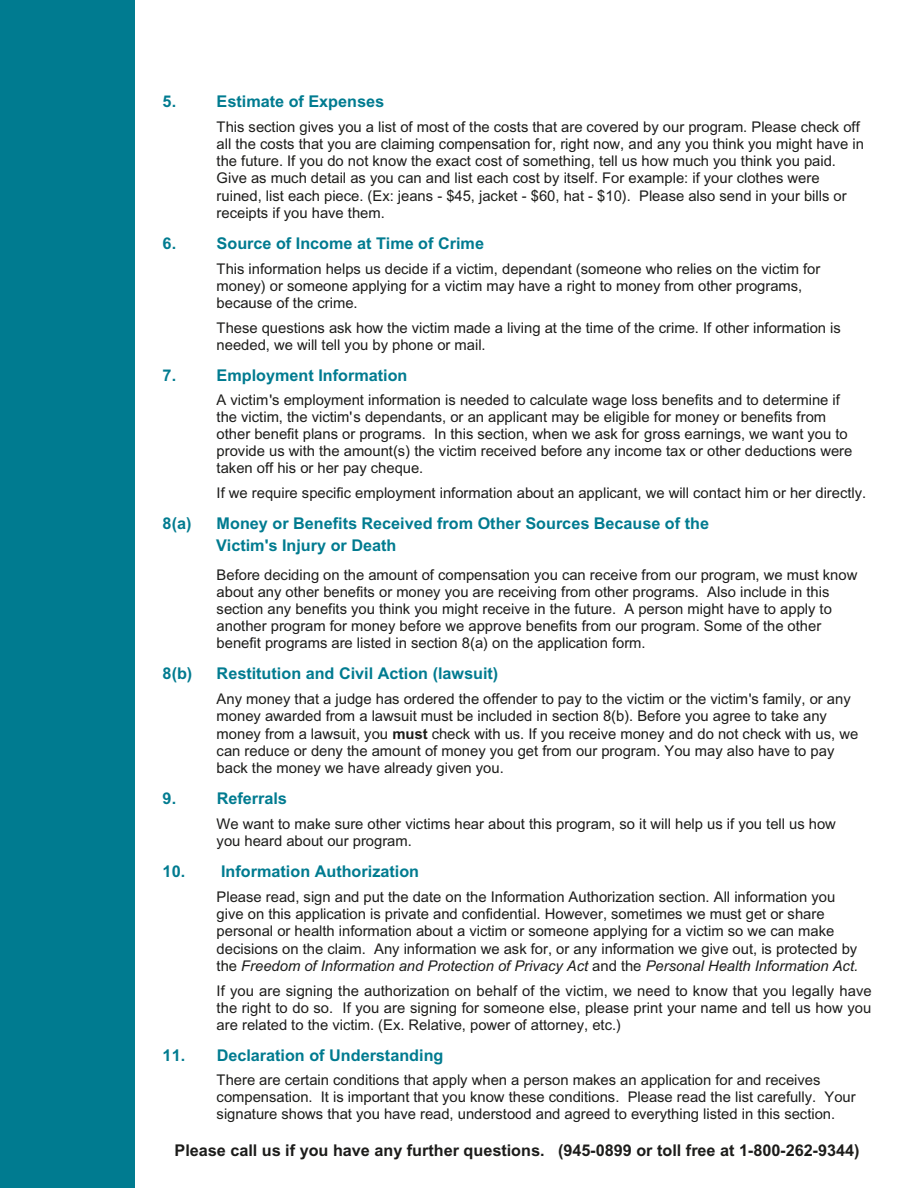
<style>
.page{position:relative;width:918px;height:1188px;background:#fff}
.page>*{position:absolute;margin:0;border:0;box-sizing:border-box;transform-origin:0 0}
.t1{font:700 16.2px/21.6px "Arial";color:#007b90}
.t2{font:700 16.2px "Arial";color:#1c1c1a}
.t3{font:14.7px/17.2px "Arial";color:#1c1c1a}
.s1{font-weight:700}
.s2{font-style:italic}
</style>
<div class="page">
<div style="left:0;top:0;width:135px;height:1188px;background:#007b90"></div>
<p class="t1" style="left:163px;top:92px;width:15px">5.</p>
<p class="t1" style="left:217px;top:92px;width:169px">Estimate of Expenses</p>
<p class="t3" style="left:217px;top:119px;width:649px">This section gives you a list of most of the costs that are covered by our program. Please check off all the costs that you are claiming compensation for, right now, and any you think you might have in the future. If you do not know the exact cost of something, tell us how much you think you paid.<br>Give as much detail as you can and list each cost by itself. For example: if your clothes were ruined, list each piece. (Ex: jeans - $45, jacket - $60, hat - $10). Please also send in your bills or receipts if you have them.</p>
<p class="t1" style="left:163px;top:234px;width:15px">6.</p>
<p class="t1" style="left:217px;top:234px;width:269px">Source of Income at Time of Crime</p>
<p class="t3" style="left:217px;top:262px;width:605px">This information helps us decide if a victim, dependant (someone who relies on the victim for money) or someone applying for a victim may have a right to money from other programs, because of the crime.</p>
<p class="t3" style="left:217px;top:321px;width:626px">These questions ask how the victim made a living at the time of the crime. If other information is needed, we will tell you by phone or mail.</p>
<p class="t1" style="left:163px;top:366px;width:15px">7.</p>
<p class="t1" style="left:217px;top:366px;width:192px">Employment Information</p>
<p class="t3" style="left:217px;top:392px;width:637px">A victim's employment information is needed to calculate wage loss benefits and to determine if the victim, the victim's dependants, or an applicant may be eligible for money or benefits from other benefit plans or programs. In this section, when we ask for gross earnings, we want you to provide us with the amount(s) the victim received before any income tax or other deductions were taken off his or her pay cheque.</p>
<p class="t3" style="left:217px;top:486px;width:651px">If we require specific employment information about an applicant, we will contact him or her directly.</p>
<p class="t1" style="left:163px;top:514px;width:30px">8(a)</p>
<p class="t1" style="left:216px;top:514px;width:495px">Money or Benefits Received from Other Sources Because of the<br>Victim's Injury or Death</p>
<p class="t3" style="left:217px;top:567px;width:642px">Before deciding on the amount of compensation you can receive from our program, we must know about any other benefits or money you are receiving from other programs. Also include in this section any benefits you think you might receive in the future. A person might have to apply to another program for money before we approve benefits from our program. Some of the other benefit programs are listed in section 8(a) on the application form.</p>
<p class="t1" style="left:163px;top:665px;width:31px">8(b)</p>
<p class="t1" style="left:217px;top:665px;width:283px">Restitution and Civil Action (lawsuit)</p>
<p class="t3" style="left:217px;top:692px;width:643px">Any money that a judge has ordered the offender to pay to the victim or the victim's family, or any money awarded from a lawsuit must be included in section 8(b). Before you agree to take any money from a lawsuit, you <span class="s1">must</span> check with us. If you receive money and do not check with us, we can reduce or deny the amount of money you get from our program. You may also have to pay back the money we have already given you.</p>
<p class="t1" style="left:163px;top:790px;width:15px">9.</p>
<p class="t1" style="left:217px;top:790px;width:72px">Referrals</p>
<p class="t3" style="left:217px;top:817px;width:621px">We want to make sure other victims hear about this program, so it will help us if you tell us how you heard about our program.</p>
<p class="t1" style="left:163px;top:863px;width:258px">10. Information Authorization</p>
<p class="t3" style="left:217px;top:890px;width:643px">Please read, sign and put the date on the Information Authorization section. All information you give on this application is private and confidential. However, sometimes we must get or share personal or health information about a victim or someone applying for a victim so we can make decisions on the claim. Any information we ask for, or any information we give out, is protected by the <span class="s2">Freedom of Information and Protection of Privacy Act</span> and the <span class="s2">Personal Health Information Act.</span></p>
<p class="t3" style="left:217px;top:983px;width:657px;text-align:justify">If you are signing the authorization on behalf of the victim, we need to know that you legally have the right to do so. If you are signing for someone else, please print your name and tell us how you are related to the victim. (Ex. Relative, power of attorney, etc.)</p>
<p class="t1" style="left:163px;top:1047px;width:282px">11. Declaration of Understanding</p>
<p class="t3" style="left:217px;top:1072px;width:641px">There are certain conditions that apply when a person makes an application for and receives compensation. It is important that you know these conditions. Please read the list carefully. Your signature shows that you have read, understood and agreed to everything listed in this section.</p>
<p class="t2" style="left:175px;top:1144px;width:687px">Please call us if you have any further questions. (945-0899 or toll free at 1-800-262-9344)</p>
</div>
